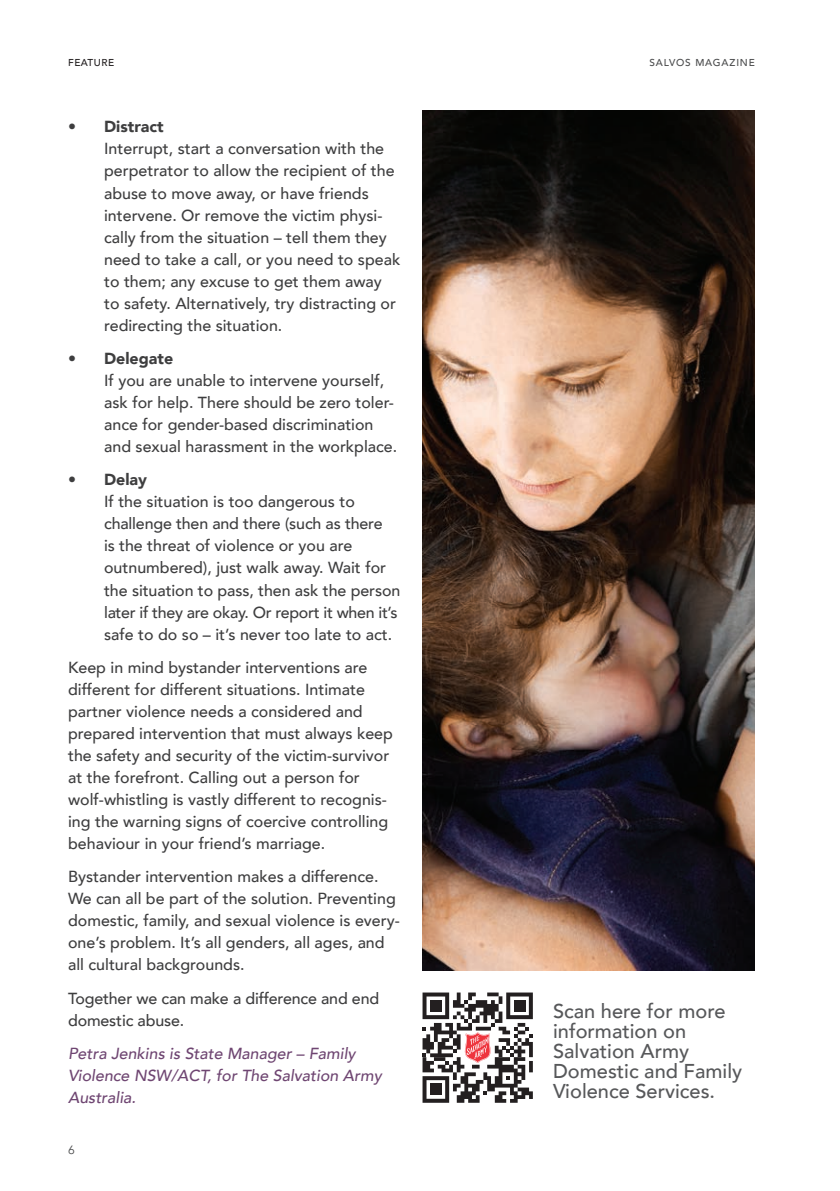
<style>
.page{position:relative;width:840px;height:1191px;background:#fff}
.page>*{position:absolute;margin:0;border:0;box-sizing:border-box;transform-origin:0 0}
.Salvos_Subhead_no_ba{font:500 20px/20px "Avenir";color:#57585a}
.Salvos_Body{font:500 16px/22px "Avenir";color:#3e3e3f}
.Writer_Info_at_the{font:italic 500 16px/22px "Avenir";color:#6f4672}
.t1{font:12px "Avenir";color:#4b4c4d}
.t2{font:500 10px "Avenir";letter-spacing:.08em;color:#4b4c4d}
.Page_name_-_Left{font:500 10px "Avenir";letter-spacing:.05em;color:#231f20}
.s1{font-weight:900}
</style>
<div class="page">
<svg style="left:422px;top:992px;width:110px;height:110px"></svg>
<div style="left:430px;top:1000px;width:11px;height:11px;background:#231f20"></div>
<div style="left:513px;top:1000px;width:12px;height:11px;background:#231f20"></div>
<div style="left:430px;top:1083px;width:11px;height:12px;background:#231f20"></div>
<img style="left:422px;top:110px;width:332px;height:860px">
<p class="Page_name_-_Left" style="left:68px;top:54px;width:47px">FEATURE</p>
<p class="Salvos_Body" style="left:104px;top:115px;width:297px;text-indent:-36px"><span class="s1">• Distract<br></span>Interrupt, start a conversation with the perpetrator to allow the recipient of the abuse to move away, or have friends intervene. Or remove the victim physi&shy;cally from the situation – tell them they need to take a call, or you need to speak to them; any excuse to get them away to safety. Alternatively, try distracting or redirecting the situation.</p>
<p class="Salvos_Body" style="left:104px;top:346px;width:294px;text-indent:-36px"><span class="s1">• Delegate<br></span>If you are unable to intervene yourself, ask for help. There should be zero toler&shy;ance for gender-based discrimination and sexual harassment in the workplace.</p>
<p class="Salvos_Body" style="left:104px;top:468px;width:297px;text-indent:-36px"><span class="s1">• Delay<br></span>If the situation is too dangerous to challenge then and there (such as there<br>is the threat of violence or you are outnumbered), just walk away. Wait for the situation to pass, then ask the person later if they are okay. Or report it when it’s safe to do so – it’s never too late to act.</p>
<p class="Salvos_Body" style="left:68px;top:655px;width:326px">Keep in mind bystander interventions are different for different situations. Intimate partner violence needs a considered and prepared intervention that must always keep the safety and security of the victim-survivor at the forefront. Calling out a person for wolf-whistling is vastly different to recognis&shy;ing the warning signs of coercive controlling behaviour in your friend’s marriage.</p>
<p class="Salvos_Body" style="left:68px;top:864px;width:333px">Bystander intervention makes a difference.<br>We can all be part of the solution. Preventing domestic, family, and sexual violence is every&shy;one’s problem. It’s all genders, all ages, and all cultural backgrounds.</p>
<p class="Salvos_Body" style="left:68px;top:986px;width:312px">Together we can make a difference and end domestic abuse.</p>
<p class="Writer_Info_at_the" style="left:68px;top:1042px;width:315px">Petra Jenkins is State Manager – Family<br>Violence NSW/ACT, for The Salvation Army<br>Australia.</p>
<p class="t1" style="left:68px;top:1142px;width:8px">6</p>
<p class="t2" style="left:649px;top:54px;width:107px">SALVOS MAGAZINE</p>
<p class="Salvos_Subhead_no_ba" style="left:552px;top:999px;width:190px">Scan here for more information on<br>Salvation Army<br>Domestic and Family<br>Violence Services.</p>
</div>
